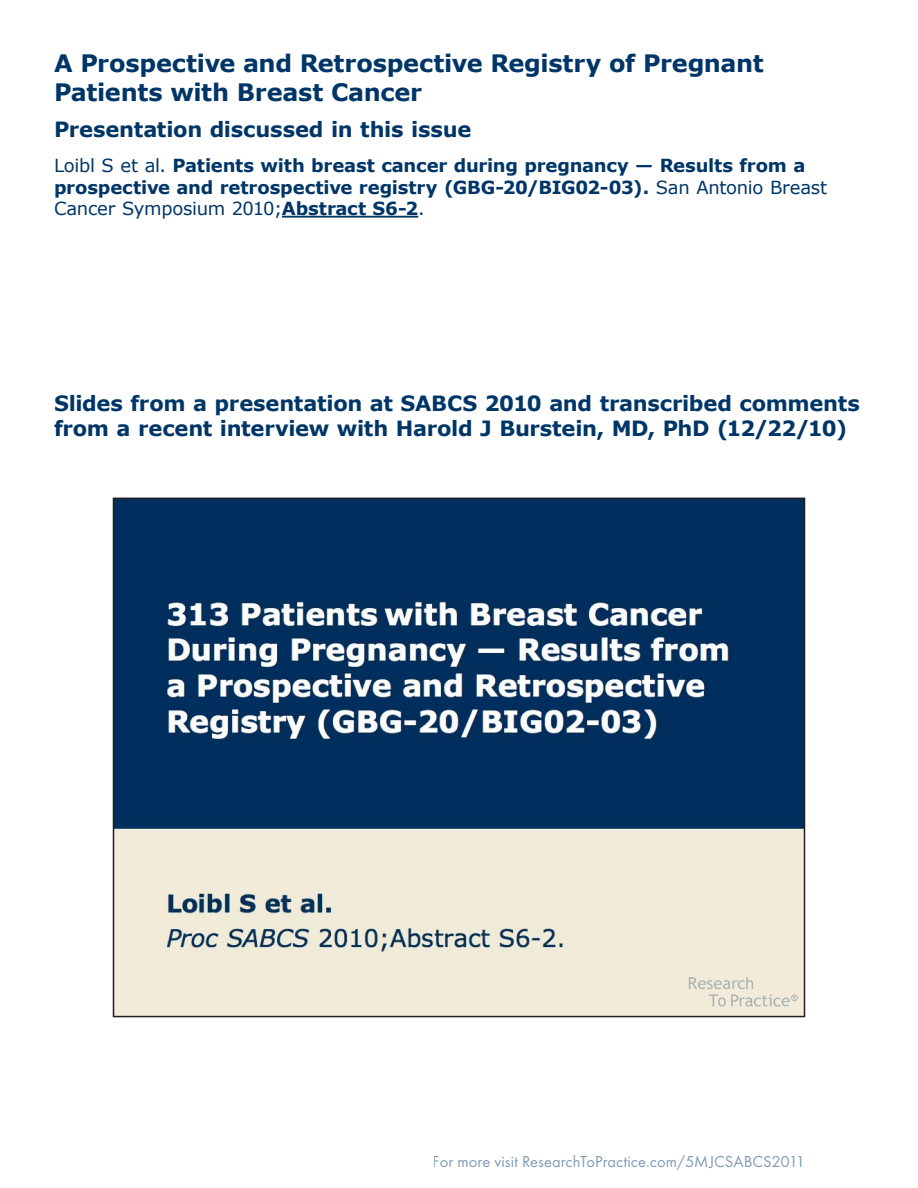
<style>
.page{position:relative;width:918px;height:1188px;background:#fff}
.page>*{position:absolute;margin:0;border:0;box-sizing:border-box;transform-origin:0 0}
.t1{font:700 24px/28.8px "Verdana";letter-spacing:-.01em;color:#003667}
.t2{font:700 21px/25.2px "Verdana";letter-spacing:-.015em;color:#003667}
.t3{font:700 18px/21.6px "Verdana";letter-spacing:-.01em;color:#003667}
.t4{font:16.5px "Futura T";letter-spacing:.005em;color:#003667}
.s1{font-weight:400}
</style>
<div class="page">
<img style="left:116px;top:501px;width:686px;height:513px">
<div style="left:113px;top:498px;width:692px;height:519px;border:2px solid #231f20"></div>
<hr style="left:282px;top:216px;width:136px;height:2px;background:#003667">
<svg style="left:689px;top:977px;width:109px;height:30px;background:#e5e1d2"></svg>
<h1 class="t1" style="left:54px;top:49px;width:711px">A Prospective and Retrospective Registry of Pregnant<br>Patients with Breast Cancer</h1>
<p class="t2" style="left:54px;top:117px;width:419px">Presentation discussed in this issue</p>
<p class="t3" style="left:54px;top:155px;width:775px"><span class="s1">Loibl S et al.</span> Patients with breast cancer during pregnancy — Results from a prospective and retrospective registry (GBG-20/BIG02-03). <span class="s1">San Antonio Breast<br>Cancer Symposium 2010;</span>Abstract S6-2<span class="s1">.</span></p>
<p class="t2" style="left:54px;top:391px;width:808px">Slides from a presentation at SABCS 2010 and transcribed comments from a recent interview with Harold J Burstein, MD, PhD (12/22/10)</p>
<p class="t4" style="left:433px;top:1152px;width:374px">For more visit ResearchToPractice.com/5MJCSABCS2011</p>
</div>
